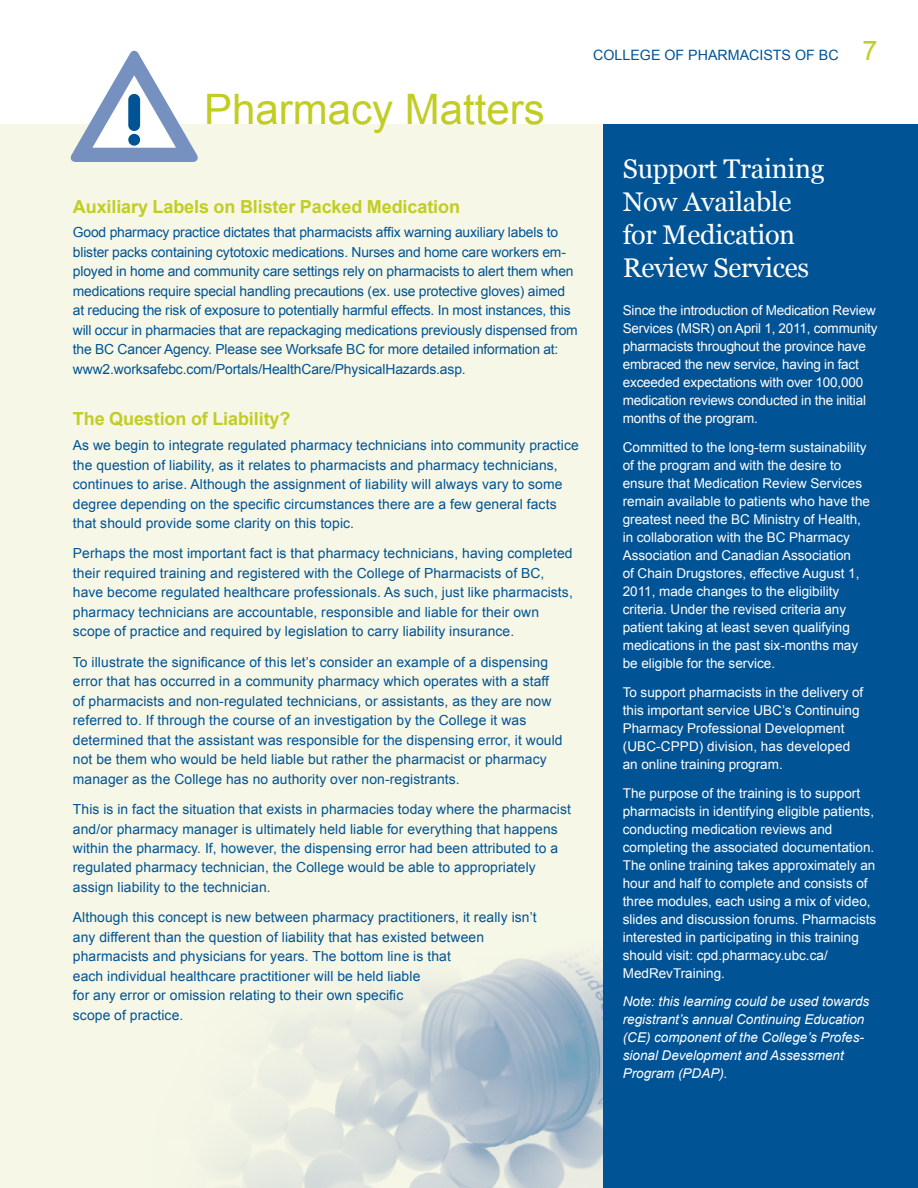
<style>
.page{position:relative;width:918px;height:1188px;background:#fff}
.page>*{position:absolute;margin:0;border:0;box-sizing:border-box;transform-origin:0 0}
.t1{font:42px "Arial";color:#c2cd23}
.t2{font:27px/33px "Georgia";letter-spacing:-.01em;color:#fff}
.t3{font:27px "Arial";color:#c2cd23}
.t4{font:700 18px "Arial";letter-spacing:-.005em;color:#c2cd23}
.t5{font:14.25px "Arial";color:#005395}
.t6{font:13.8px/19.5px "Arial";letter-spacing:.01em;color:#005395}
.t7{font:13.8px/19.5px "Arial";letter-spacing:-.01em;color:#005395}
.t8{font:13.5px/18px "Arial";color:#fff}
.t9{font:italic 13.5px/18px "Arial";color:#fff}
</style>
<div class="page">
<div style="left:603px;top:124px;width:315px;height:1064px;background:#005395"></div>
<div style="left:0;top:124px;width:603px;height:1064px;background:#f6f7e6"></div>
<img style="left:215px;top:955px;width:388px;height:233px">
<svg style="left:70px;top:50px;width:128px;height:112px"></svg>
<div style="left:128px;top:94px;width:12px;height:37px;background:#005395;border-radius:6px"></div>
<div style="left:128px;top:134px;width:12px;height:12px;background:#005395;border-radius:50%"></div>
<h1 class="t1" style="left:204px;top:82px;width:342px">Pharmacy Matters</h1>
<h3 class="t4" style="left:73px;top:194px;width:389px">Auxiliary Labels on Blister Packed Medication</h3>
<p class="t7" style="left:73px;top:223px;width:506px">Good pharmacy practice dictates that pharmacists affix warning auxiliary labels to blister packs containing cytotoxic medications. N urses and home care workers em&shy;ployed in home and community care settings rely on pharmacists to alert them when medications require special handling precautions (ex. use protective gloves) aimed at reducing the risk of exposure to potentially harmful effects. I n most instances, this will occur in pharmacies that are repackaging medications previously dispensed from the BC Cancer Agency. Please see Worksafe BC for more detailed information at: www2.worksafebc.com/Portals/H ealthCare/PhysicalH azards.asp.</p>
<h3 class="t4" style="left:73px;top:407px;width:219px">The Question of Liability?</h3>
<p class="t6" style="left:73px;top:436px;width:507px">As we begin to integrate regulated pharmacy technicians into community practice the question of liability, as it relates to pharmacists and pharmacy technicians, continues to arise. Although the assignment of liability will always vary to some degree depending on the specific circumstances there are a few general facts that should provide some clarity on this topic.</p>
<p class="t6" style="left:73px;top:544px;width:501px">Perhaps the most important fact is that pharmacy technicians, having completed their required training and registered with the College of Pharmacists of BC, have become regulated healthcare professionals. As such, just like pharmacists, pharmacy technicians are accountable, responsible and liable for their own scope of practice and required by legislation to carry liability insurance.</p>
<p class="t6" style="left:73px;top:652px;width:491px">To illustrate the significance of this let’s consider an example of a dispensing error that has occurred in a community pharmacy which operates with a staff of pharmacists and non-regulated technicians, or assistants, as they are now referred to. If through the course of an investigation by the College it was determined that the assistant was responsible for the dispensing error, it would not be them who would be held liable but rather the pharmacist or pharmacy manager as the College has no authority over non-registrants.</p>
<p class="t6" style="left:73px;top:800px;width:500px">This is in fact the situation that exists in pharmacies today where the pharmacist and/or pharmacy manager is ultimately held liable for everything that happens within the pharmacy. If, however, the dispensing error had been attributed to a regulated pharmacy technician, the College would be able to appropriately assign liability to the technician.</p>
<p class="t6" style="left:73px;top:908px;width:465px">Although this concept is new between pharmacy practitioners, it really isn’t any different than the question of liability that has existed between pharmacists and physicians for years. The bottom line is that<br>each individual healthcare practitioner will be held liable<br>for any error or omission relating to their own specific<br>scope of practice.</p>
<p class="t5" style="left:593px;top:46px;width:20px">COLL</p>
<p class="t5" style="left:630px;top:46px;width:199px">EGE OF PHARMACI STS of bc</p>
<h2 class="t3" style="left:862px;top:33px;width:17px">7</h2>
<h2 class="t2" style="left:623px;top:153px;width:203px">Support Training<br>Now Available for Medication<br>Review Services</h2>
<p class="t8" style="left:623px;top:302px;width:256px">Since the introduction of Medication Review Services (MSR) on April 1, 2011, community pharmacists throughout the province have embraced the new service, having in fact exceeded expectations with over 100,000 medication reviews conducted in the initial months of the program.</p>
<p class="t8" style="left:623px;top:439px;width:249px">Committed to the long-term sustainability of the program and with the desire to ensure that Medication Review Services remain available to patients who have the greatest need the BC Ministry of H ealth, in collaboration with the BC Pharmacy Association and Canadian Association<br>of Chain Drugstores, effective August 1, 2011, made changes to the eligibility criteria. Under the revised criteria any patient taking at least seven qualifying medications in the past six-months may be eligible for the service.</p>
<p class="t8" style="left:623px;top:683px;width:242px">To support pharmacists in the delivery of this important service UBC’s Continuing Pharmacy Professional Development (UBC-CPPD) division, has developed an online training program.</p>
<p class="t8" style="left:623px;top:784px;width:255px">The purpose of the training is to support pharmacists in identifying eligible patients, conducting medication reviews and completing the associated documentation.<br>The online training takes approximately an hour and half to complete and consists of three modules, each using a mix of video, slides and discussion forums. Pharmacists interested in participating in this training should visit: cpd.pharmacy.ubc.ca/ MedRevTraining.</p>
<p class="t9" style="left:623px;top:993px;width:248px">Note: this learning could be used towards registrant’s annual Continuing Education (CE) component of the College’s Profes&shy;sional Development and Assessment Program (PDAP).</p>
</div>
